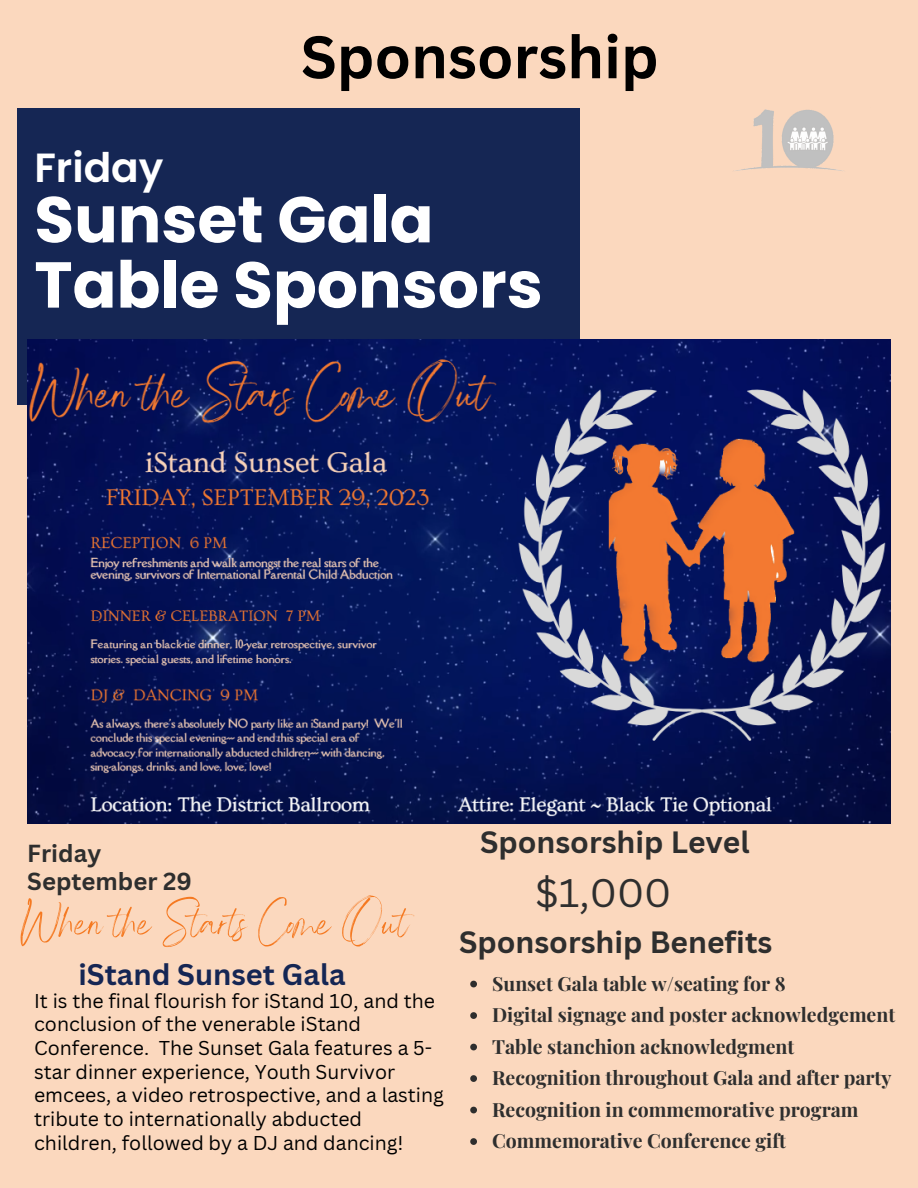
<style>
.page{position:relative;width:918px;height:1188px;background:#fbd8be}
.page>*{position:absolute;margin:0;border:0;box-sizing:border-box;transform-origin:0 0}
.t1{font:700 64.65px/65.2px "Poppins";color:#fff}
.t2{font:700 58.5px "Canva Sans";color:#000}
.t3{font:52.35px "Angella White";color:#f57921}
.t4{font:600 40.65px "Poppins";color:#fff}
.t5{font:38.85px "Canva Sans";color:#2e2e2e}
.t6{font:700 30px "Canva Sans";color:#2e2e2e}
.t7{font:700 29.1px "Canva Sans";color:#152654}
.t8{font:700 24px "Canva Sans";color:#2e2e2e}
.t9{font:19.5px/23.7px "Canva Sans";color:#000}
.t10{font:700 19.5px "Playfair Display";color:#2e2e2e}
</style>
<div class="page">
<div style="left:17px;top:108px;width:562px;height:297px;background:#152654"></div>
<img style="left:28px;top:340px;width:862px;height:484px">
<svg style="left:470px;top:981px;width:7px;height:6px"></svg>
<svg style="left:470px;top:1012px;width:7px;height:7px"></svg>
<svg style="left:470px;top:1044px;width:7px;height:6px"></svg>
<svg style="left:470px;top:1075px;width:7px;height:7px"></svg>
<svg style="left:470px;top:1107px;width:7px;height:6px"></svg>
<svg style="left:470px;top:1138px;width:7px;height:7px"></svg>
<img style="left:735px;top:109px;width:107px;height:62px">
<p class="t2" style="left:301px;top:16px;width:359px">Sponsorship</p>
<p class="t4" style="left:34px;top:139px;width:131px">Friday</p>
<p class="t1" style="left:34px;top:187px;width:510px">Sunset Gala<br>Table Sponsors</p>
<p class="t8" style="left:27px;top:836px;width:75px">Friday</p>
<p class="t8" style="left:27px;top:864px;width:166px">September 29</p>
<p class="t3" style="left:20px;top:890px;width:390px">When the Starts Come Out</p>
<p class="t7" style="left:78px;top:954px;width:269px">iStand Sunset Gala</p>
<p class="t9" style="left:34px;top:988px;width:411px">It is the final flourish for iStand 10, and the conclusion of the venerable iStand Conference. The Sunset Gala features a 5- star dinner experience, Youth Survivor emcees, a video retrospective, and a lasting tribute to internationally abducted children, followed by a DJ and dancing!</p>
<p class="t6" style="left:480px;top:821px;width:271px">Sponsorship Level</p>
<p class="t5" style="left:535px;top:866px;width:138px">$1,000</p>
<p class="t6" style="left:459px;top:921px;width:315px">Sponsorship Benefits</p>
<p class="t10" style="left:492px;top:970px;width:295px">Sunset Gala table w/seating for 8</p>
<p class="t10" style="left:492px;top:1001px;width:405px">Digital signage and poster acknowledgement</p>
<p class="t10" style="left:492px;top:1033px;width:304px">Table stanchion acknowledgment</p>
<p class="t10" style="left:492px;top:1064px;width:401px">Recognition throughout Gala and after party</p>
<p class="t10" style="left:492px;top:1096px;width:368px">Recognition in commemorative program</p>
<p class="t10" style="left:492px;top:1127px;width:295px">Commemorative Conference gift</p>
</div>
